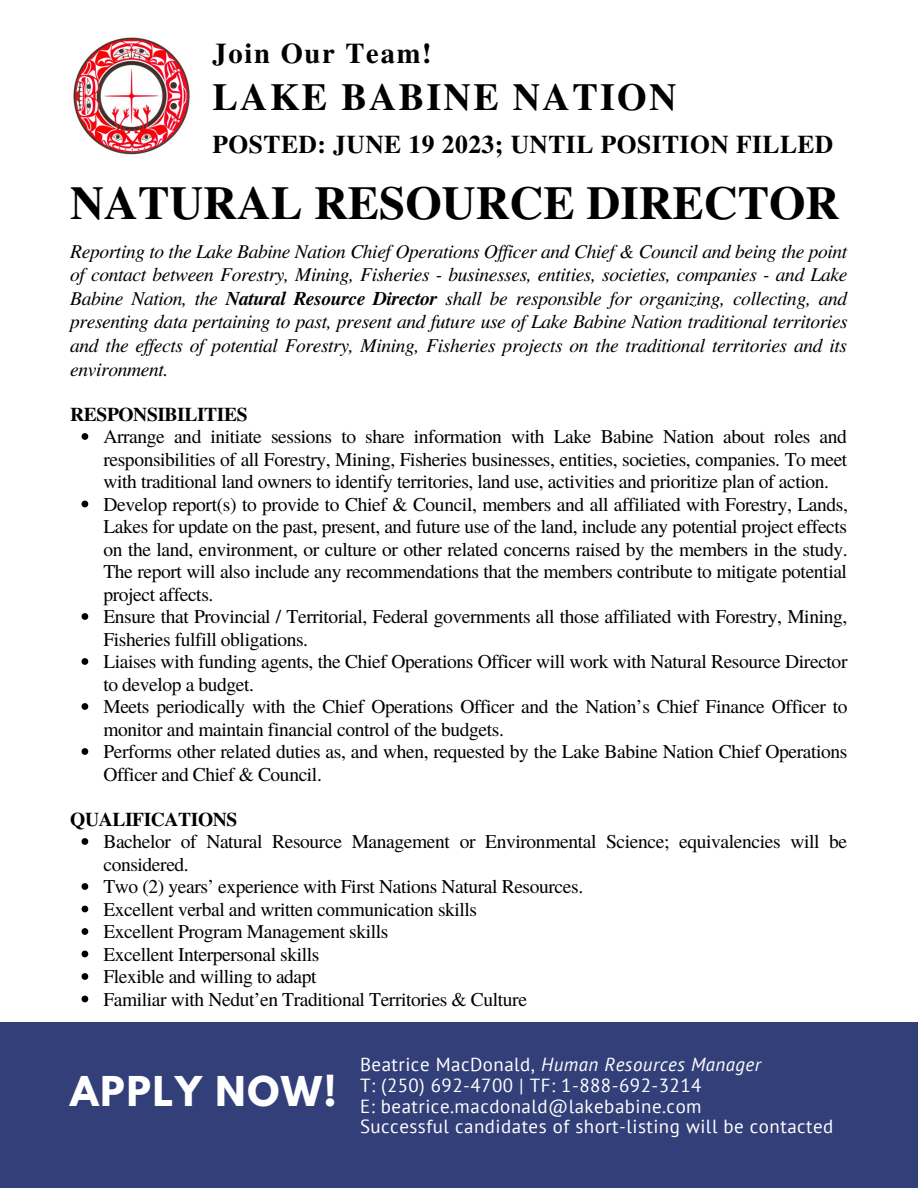
<style>
.page{position:relative;width:918px;height:1188px;background:#fff}
.page>*{position:absolute;margin:0;border:0;box-sizing:border-box;transform-origin:0 0}
.t1{font:700 46.95px "Te X Gyre Termes";color:#000}
.t2{font:700 38.1px "Te X Gyre Termes";letter-spacing:.06em;color:#000}
.t3{font:700 36.45px "League Spartan";letter-spacing:.05em;color:#fff}
.t4{font:700 28.65px "Te X Gyre Termes";letter-spacing:.06em;color:#000}
.t5{font:700 25.5px "Te X Gyre Termes";letter-spacing:.02em;color:#000}
.t6{font:19.5px/22.5px "Te X Gyre Termes";letter-spacing:-.02em;color:#000}
.t7{font:italic 19.5px/23.7px "Te X Gyre Termes";letter-spacing:-.02em;color:#000;text-align:justify}
.t8{font:700 19.5px "Te X Gyre Termes";letter-spacing:-.02em;color:#000}
.t9{font:18.9px "PT Sans";letter-spacing:.025em;color:#fff}
.t10{font:italic 18.9px "PT Sans";letter-spacing:.025em;color:#fff}
.s1{font-weight:700}
.s2{font-style:normal}
</style>
<div class="page">
<svg style="left:82px;top:433px;width:6px;height:7px"></svg>
<svg style="left:82px;top:501px;width:6px;height:6px"></svg>
<svg style="left:82px;top:613px;width:6px;height:7px"></svg>
<svg style="left:82px;top:658px;width:6px;height:7px"></svg>
<svg style="left:82px;top:703px;width:6px;height:7px"></svg>
<svg style="left:82px;top:748px;width:6px;height:7px"></svg>
<svg style="left:82px;top:838px;width:6px;height:7px"></svg>
<svg style="left:82px;top:883px;width:6px;height:7px"></svg>
<svg style="left:82px;top:906px;width:6px;height:6px"></svg>
<svg style="left:82px;top:928px;width:6px;height:7px"></svg>
<svg style="left:82px;top:951px;width:6px;height:6px"></svg>
<svg style="left:82px;top:973px;width:6px;height:7px"></svg>
<svg style="left:82px;top:996px;width:6px;height:6px"></svg>
<div style="left:0;top:1022px;width:918px;height:166px;background:#323f79"></div>
<img style="left:73px;top:37px;width:117px;height:118px">
<p class="t4" style="left:213px;top:31px;width:221px">Join Our Team!</p>
<p class="t2" style="left:213px;top:67px;width:465px">LAKE BABINE NATION</p>
<p class="t5" style="left:213px;top:124px;width:622px">POSTED: JUNE 19 2023; UNTIL POSITION FILLED</p>
<p class="t1" style="left:70px;top:166px;width:771px">NATURAL RESOURCE DIRECTOR</p>
<p class="t7" style="left:70px;top:238px;width:779px">Reporting to the Lake Babine Nation Chief Operations Of icer and Chief &amp; Council and being the point of contact between Forestry, Mining, Fisheries - businesses, entities, societies, companies - and Lake Babine Nation, the <span class="s1">Natural Resource Director</span> shall be responsible for organizing, collecting, and presenting data pertaining to past, present and future use of Lake Babine Nation traditional territories and the ef ects of potential Forestry, Mining, Fisheries projects on the traditional territories and its environment.</p>
<p class="t8" style="left:70px;top:399px;width:179px">RESPONSIBILITIES</p>
<p class="t6" style="left:103px;top:424px;width:745px;text-align:justify">Arrange and initiate sessions to share information with Lake Babine Nation about roles and responsibilities of all Forestry, Mining, Fisheries businesses, entities, societies, companies. To meet with traditional land owners to identify territories, land use, activities and prioritize plan of action.</p>
<p class="t6" style="left:103px;top:492px;width:746px;text-align:justify">Develop report(s) to provide to Chief &amp; Council, members and all affiliated with Forestry, Lands, Lakes for update on the past, present, and future use of the land, include any potential project effects on the land, environment, or culture or other related concerns raised by the members in the study.<br>The report will also include any recommendations that the members contribute to mitigate potential project affects.</p>
<p class="t6" style="left:103px;top:604px;width:745px">Ensure that Provincial / Territorial, Federal governments all those affiliated with Forestry, Mining,<br>Fisheries fulfill obligations.</p>
<p class="t6" style="left:103px;top:649px;width:746px">Liaises with funding agents, the Chief Operations Officer will work with Natural Resource Director to develop a budget.</p>
<p class="t6" style="left:103px;top:694px;width:746px">Meets periodically with the Chief Operations Officer and the Nation’s Chief Finance Officer to monitor and maintain financial control of the budgets.</p>
<p class="t6" style="left:103px;top:739px;width:746px">Performs other related duties as, and when, requested by the Lake Babine Nation Chief Operations<br>Officer and Chief &amp; Council.</p>
<p class="t8" style="left:70px;top:804px;width:169px">QUALIFICATIONS</p>
<p class="t6" style="left:103px;top:829px;width:745px">Bachelor of Natural Resource Management or Environmental Science; equivalencies will be considered.</p>
<p class="t6" style="left:103px;top:874px;width:481px">Two (2) years’ experience with First Nations Natural Resources.</p>
<p class="t6" style="left:103px;top:897px;width:375px">Excellent verbal and written communication skills</p>
<p class="t6" style="left:103px;top:919px;width:287px">Excellent Program Management skills</p>
<p class="t6" style="left:103px;top:942px;width:218px">Excellent Interpersonal skills</p>
<p class="t6" style="left:103px;top:964px;width:215px">Flexible and willing to adapt</p>
<p class="t6" style="left:103px;top:987px;width:425px">Familiar with Nedut’en Traditional Territories &amp; Culture</p>
<p class="t3" style="left:70px;top:1073px;width:268px">APPLY NOW!</p>
<p class="t10" style="left:360px;top:1052px;width:402px"><span class="s2">Beatrice MacDonald,</span> Human Resources Manager</p>
<p class="t9" style="left:360px;top:1073px;width:343px">T: (250) 692-4700 | TF: 1-888-692-3214</p>
<p class="t9" style="left:360px;top:1093px;width:343px">E: beatrice.macdonald@lakebabine.com</p>
<p class="t9" style="left:360px;top:1114px;width:475px">Successful candidates of short-listing will be contacted</p>
</div>
